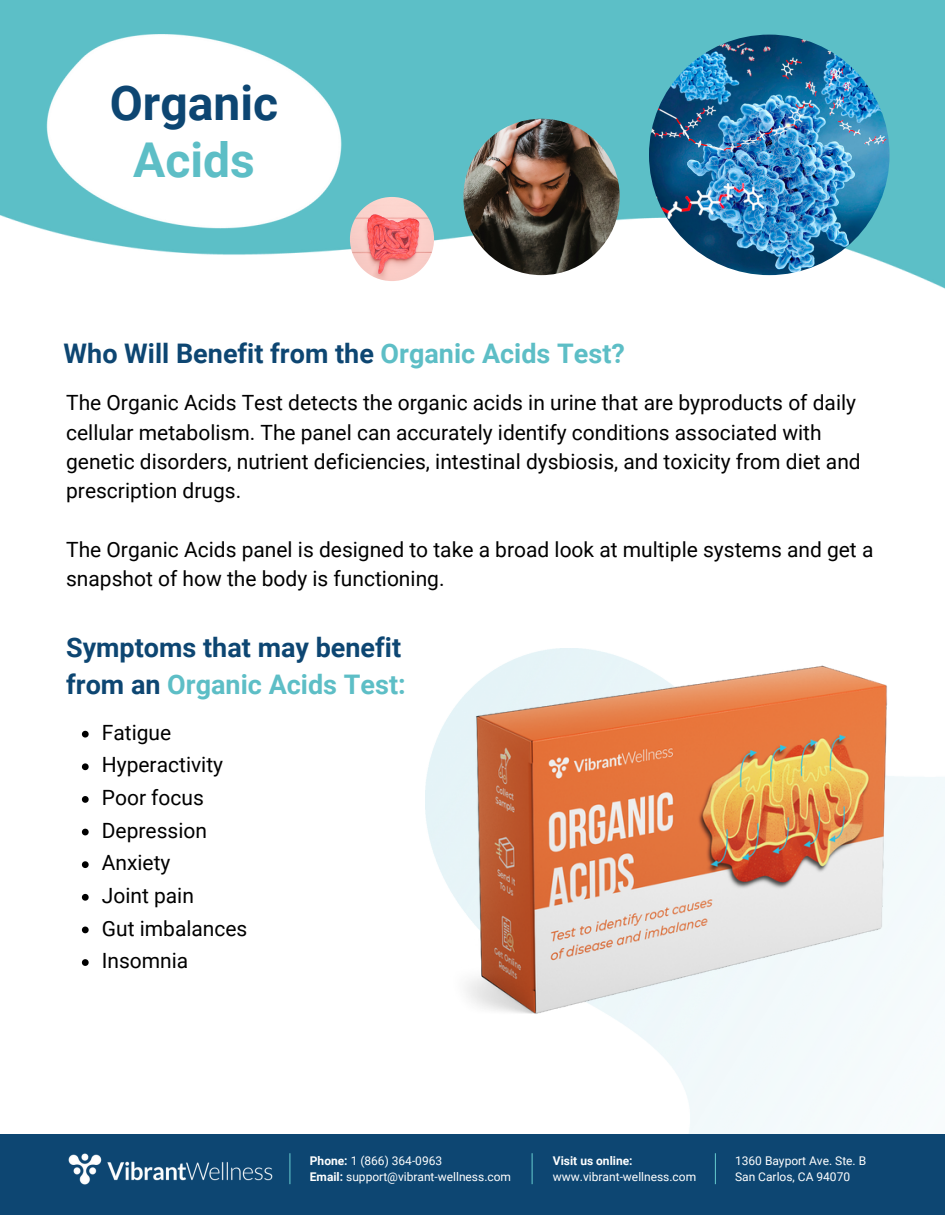
<style>
.page{position:relative;width:945px;height:1215px;background:#fff}
.page>*{position:absolute;margin:0;border:0;box-sizing:border-box;transform-origin:0 0}
.t1{font:700 48px/57.3px "Roboto";color:#0d4672;text-align:center}
.t2{font:700 27px/37.2px "Roboto";color:#0d4672}
.t3{font:21px/29.2px "Roboto";color:#000}
.t4{font:12px "Roboto";color:#fff}
.t5{font:700 12px "Roboto";color:#fff}
.s1{color:#5dbec6}
.s2{font-weight:700}
</style>
<div class="page">
<img style="left:0;top:0;width:945px;height:289px">
<img style="left:45px;top:35px;width:298px;height:196px">
<img style="left:649px;top:35px;width:241px;height:240px;border-radius:50%">
<img style="left:463px;top:119px;width:157px;height:156px;border-radius:50%">
<img style="left:350px;top:197px;width:84px;height:84px;border-radius:50%">
<div style="left:0;top:1134px;width:945px;height:81px;background:#0d4672"></div>
<img style="left:69px;top:1153px;width:203px;height:32px">
<hr style="left:289px;top:1153px;width:1px;height:31px;background:#5dbec6">
<hr style="left:532px;top:1153px;width:1px;height:31px;background:#5dbec6">
<hr style="left:715px;top:1153px;width:1px;height:31px;background:#5dbec6">
<img style="left:444px;top:648px;width:456px;height:415px">
<svg style="left:82px;top:731px;width:7px;height:7px"></svg>
<svg style="left:82px;top:763px;width:7px;height:7px"></svg>
<svg style="left:82px;top:796px;width:7px;height:7px"></svg>
<svg style="left:82px;top:829px;width:7px;height:6px"></svg>
<svg style="left:82px;top:861px;width:7px;height:7px"></svg>
<svg style="left:82px;top:894px;width:7px;height:7px"></svg>
<svg style="left:82px;top:927px;width:7px;height:6px"></svg>
<svg style="left:82px;top:959px;width:7px;height:7px"></svg>
<h3 class="t1" style="left:110px;top:75px;width:170px">Organic<br><span class="s1">Acids</span></h3>
<p class="t2" style="left:64px;top:336px;width:563px">Who Will Benefit from the <span class="s1">Organic Acids Test?</span></p>
<p class="t3" style="left:66px;top:389px;width:796px">The Organic Acids Test detects the organic acids in urine that are byproducts of daily cellular metabolism. The panel can accurately identify conditions associated with genetic disorders, nutrient deficiencies, intestinal dysbiosis, and toxicity from diet and prescription drugs.</p>
<p class="t3" style="left:66px;top:535px;width:809px">The Organic Acids panel is designed to take a broad look at multiple systems and get a snapshot of how the body is functioning.</p>
<p class="t2" style="left:66px;top:629px;width:341px">Symptoms that may benefit from an <span class="s1">Organic Acids Test:</span></p>
<p class="t3" style="left:102px;top:718px;width:71px">Fatigue</p>
<p class="t3" style="left:102px;top:751px;width:123px">Hyperactivity</p>
<p class="t3" style="left:102px;top:783px;width:104px">Poor focus</p>
<p class="t3" style="left:102px;top:816px;width:107px">Depression</p>
<p class="t3" style="left:102px;top:848px;width:70px">Anxiety</p>
<p class="t3" style="left:102px;top:881px;width:94px">Joint pain</p>
<p class="t3" style="left:102px;top:914px;width:147px">Gut imbalances</p>
<p class="t3" style="left:102px;top:946px;width:88px">Insomnia</p>
<p class="t4" style="left:310px;top:1154px;width:134px"><span class="s2">Phone:</span> 1 (866) 364-0963</p>
<h2 class="t4" style="left:310px;top:1170px;width:203px"><span class="s2">Email:</span> support@vibrant-wellness.com</h2>
<p class="t5" style="left:553px;top:1154px;width:81px">Visit us online:</p>
<p class="t4" style="left:553px;top:1170px;width:145px">www.vibrant-wellness.com</p>
<p class="t4" style="left:735px;top:1154px;width:133px">1360 Bayport Ave. Ste. B</p>
<p class="t4" style="left:735px;top:1170px;width:117px">San Carlos, CA 94070</p>
</div>
